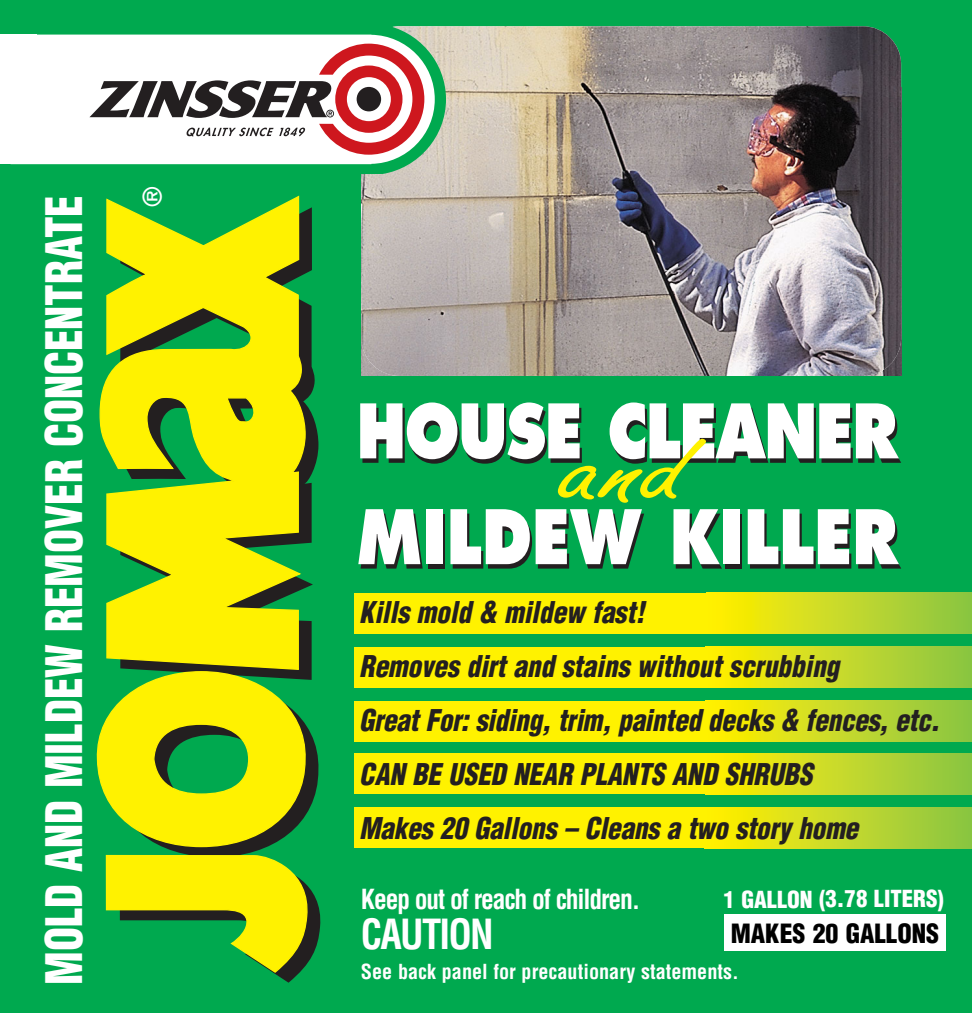
<style>
.page{position:relative;width:972px;height:1013px;background:#fff}
.page>*{position:absolute;margin:0;border:0;box-sizing:border-box;transform-origin:0 0}
.t1{font:94.5px "Freestyle Script";color:#fff200;scale:1.6 1}
.t2{font:800 72.9px/105.8px "Futura";letter-spacing:-.015em;color:#fff;scale:.83 1}
.t3{font:900 condensed 49.05px "Helvetica";color:#fff;scale:.88 1}
.t4{font:700 condensed 40.5px "Helvetica";letter-spacing:-.045em;color:#fff;scale:.95 1}
.t5{font:italic 900 condensed 29.25px/54px "Helvetica";color:#231f20;scale:.93 1}
.t6{font:700 condensed 27px "Helvetica";letter-spacing:-.045em;color:#fff;scale:.95 1}
.t7{font:900 condensed 25.88px "Helvetica";color:#000}
.t8{font:700 25.43px "Helvetica";color:#fff}
.t9{font:900 condensed 22.95px "Helvetica";color:#fff}
.t10{font:700 condensed 20.25px "Helvetica";color:#fff}
</style>
<div class="page">
<div style="left:0;top:0;width:972px;height:1012px;background:#00a94f"></div>
<div style="left:706px;top:592px;width:266px;height:41px;background:linear-gradient(to right,#fff100,#8ac549)"></div>
<div style="left:706px;top:646px;width:266px;height:41px;background:linear-gradient(to right,#fff000,#8ac549)"></div>
<div style="left:706px;top:700px;width:266px;height:41px;background:linear-gradient(to right,#fff000,#8ac549)"></div>
<div style="left:705px;top:753px;width:267px;height:41px;background:linear-gradient(to right,#fff100,#8ac449)"></div>
<div style="left:705px;top:807px;width:267px;height:41px;background:linear-gradient(to right,#fff000,#8ac44a)"></div>
<div style="left:352px;top:592px;width:355px;height:41px;background:#fff200"></div>
<div style="left:351px;top:646px;width:355px;height:41px;background:#fff200"></div>
<div style="left:351px;top:700px;width:355px;height:41px;background:#fff200"></div>
<div style="left:352px;top:753px;width:354px;height:41px;background:#fff200"></div>
<div style="left:351px;top:807px;width:354px;height:41px;background:#fff200"></div>
<div style="left:724px;top:913px;width:222px;height:37px;background:#fff"></div>
<div style="left:337px;top:590px;width:17px;height:263px;background:#00a94f"></div>
<svg style="left:306px;top:207px;width:12px;height:463px"></svg>
<svg style="left:99px;top:195px;width:207px;height:475px"></svg>
<svg style="left:96px;top:670px;width:225px;height:312px"></svg>
<img style="left:361px;top:26px;width:540px;height:350px;border-radius:38px">
<svg style="left:10px;top:26px;width:436px;height:149px"></svg>
<svg style="left:36px;top:35px;width:399px;height:129px;background:#ecf7f1"></svg>
<svg style="left:89px;top:44px;width:335px;height:111px;background:#cfb6b7"></svg>
<div style="left:0;top:34px;width:36px;height:130px;background:#fff"></div>
<h3 class="t3" style="left:45px;top:984px;width:899px;rotate:-90deg">MOLD AND MILDEW REMOVER CONCENTRATE</h3>
<p class="t8" style="left:143px;top:205px;width:20px;rotate:-90deg">®</p>
<h2 class="t2" style="left:356px;top:384px;width:654px">HOUSE CLEANER<br>MILDEW KILLER</h2>
<h1 class="t1" style="left:558px;top:439px;width:79px">and</h1>
<p class="t5" style="left:359px;top:587px;width:626px">Kills mold &amp; mildew fast!<br>Removes dirt and stains without scrubbing<br>Great For: siding, trim, painted decks &amp; fences, etc.<br>CAN BE USED NEAR PLANTS AND SHRUBS<br>Makes 20 Gallons – Cleans a two story home</p>
<p class="t6" style="left:361px;top:888px;width:296px">Keep out of reach of children.</p>
<h3 class="t4" style="left:361px;top:918px;width:141px">CAUTION</h3>
<p class="t10" style="left:361px;top:963px;width:379px">See back panel for precautionary statements.</p>
<p class="t9" style="left:724px;top:890px;width:222px">1 GALLON (3.78 LITERS)</p>
<p class="t7" style="left:731px;top:923px;width:210px">MAKES 20 GALLONS</p>
</div>
